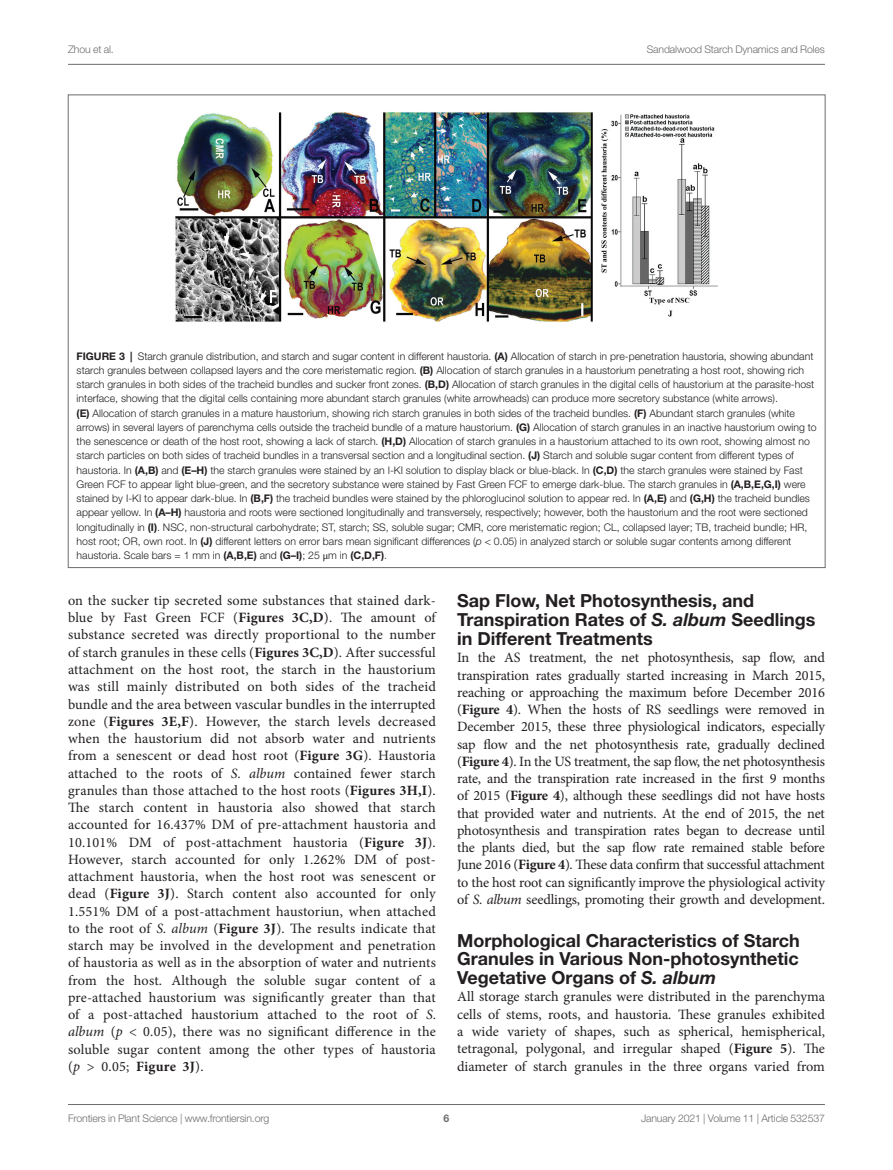
<style>
.page{position:relative;width:893px;height:1170px;background:#fff}
.page>*{position:absolute;margin:0;border:0;box-sizing:border-box;transform-origin:0 0}
.HEAD_2{font:700 18px/18.8px "Helvetica Neue LT Std";color:#231f20}
.TEXT_FLUSH{font:14.25px/17.2px "Minion Pro";letter-spacing:-.005em;color:#231f20;text-align:justify}
.FIG_LEG{font:300 10.5px/14.2px "Helvetica Neue LT Std";color:#231f20}
.t1{font:300 10.5px "Helvetica Neue LT Std";letter-spacing:-.015em;color:#6c6d70}
.t2{font:700 10.5px "Helvetica Neue LT Std";color:#6c6d70}
.s1{font-weight:700}
.s2{font-style:italic}
.s3{font-family:"STIX General";font-weight:400}
</style>
<div class="page">
<hr style="left:68px;top:64px;width:757px;height:1px;background:#6c6d70">
<hr style="left:68px;top:1104px;width:757px;height:1px;background:#6c6d70">
<img style="left:175px;top:112px;width:543px;height:210px">
<p class="t1" style="left:68px;top:42px;width:47px">Zhou et al.</p>
<p class="t1" style="left:647px;top:42px;width:180px">Sandalwood Starch Dynamics and Roles</p>
<p class="FIG_LEG" style="left:77px;top:348px;width:742px"><span class="s1">FIGURE 3 |</span> Starch granule distribution, and starch and sugar content in different haustoria. <span class="s1">(A)</span> Allocation of starch in pre-penetration haustoria, showing abundant starch granules between collapsed layers and the core meristematic region. <span class="s1">(B)</span> Allocation of starch granules in a haustorium penetrating a host root, showing rich starch granules in both sides of the tracheid bundles and sucker front zones. <span class="s1">(B,D)</span> Allocation of starch granules in the digital cells of haustorium at the parasite-host interface, showing that the digital cells containing more abundant starch granules (white arrowheads) can produce more secretory substance (white arrows).<br><span class="s1">(E)</span> Allocation of starch granules in a mature haustorium, showing rich starch granules in both sides of the tracheid bundles. <span class="s1">(F)</span> Abundant starch granules (white arrows) in several layers of parenchyma cells outside the tracheid bundle of a mature haustorium. <span class="s1">(G)</span> Allocation of starch granules in an inactive haustorium owing to the senescence or death of the host root, showing a lack of starch. <span class="s1">(H,D)</span> Allocation of starch granules in a haustorium attached to its own root, showing almost no starch particles on both sides of tracheid bundles in a transversal section and a longitudinal section. <span class="s1">(J)</span> Starch and soluble sugar content from different types of haustoria. In <span class="s1">(A,B)</span> and <span class="s1">(E–H)</span> the starch granules were stained by an I-KI solution to display black or blue-black. In <span class="s1">(C,D)</span> the starch granules were stained by Fast Green FCF to appear light blue-green, and the secretory substance were stained by Fast Green FCF to emerge dark-blue. The starch granules in <span class="s1">(A,B,E,G,I)</span> were stained by I-KI to appear dark-blue. In <span class="s1">(B,F)</span> the tracheid bundles were stained by the phloroglucinol solution to appear red. In <span class="s1">(A,E)</span> and <span class="s1">(G,H)</span> the tracheid bundles appear yellow. In <span class="s1">(A–H)</span> haustoria and roots were sectioned longitudinally and transversely, respectively; however, both the haustorium and the root were sectioned longitudinally in <span class="s1">(I)</span>. NSC, non-structural carbohydrate; ST, starch; SS, soluble sugar; CMR, core meristematic region; CL, collapsed layer; TB, tracheid bundle; HR, host root; OR, own root. In <span class="s1">(J)</span> different letters on error bars mean significant differences (<span class="s2">p</span> &lt; 0.05) in analyzed starch or soluble sugar contents among different haustoria. Scale bars = 1 mm in <span class="s1">(A,B,E)</span> and <span class="s1">(G–I)</span>; 25 <span class="s3">μ</span>m in <span class="s1">(C,D,F)</span>.</p>
<p class="TEXT_FLUSH" style="left:68px;top:592px;width:370px">on the sucker tip secreted some substances that stained dark&shy;blue by Fast Green FCF (<span class="s1">Figures 3C,D</span>). The amount of substance secreted was directly proportional to the number of starch granules in these cells (<span class="s1">Figures 3C,D</span>). After successful attachment on the host root, the starch in the haustorium was still mainly distributed on both sides of the tracheid bundle and the area between vascular bundles in the interrupted zone (<span class="s1">Figures 3E,F</span>). However, the starch levels decreased when the haustorium did not absorb water and nutrients from a senescent or dead host root (<span class="s1">Figure 3G</span>). Haustoria attached to the roots of <span class="s2">S. album</span> contained fewer starch granules than those attached to the host roots (<span class="s1">Figures 3H,I</span>).<br>The starch content in haustoria also showed that starch accounted for 16.437% DM of pre-attachment haustoria and 10.101% DM of post-attachment haustoria (<span class="s1">Figure 3J</span>).<br>However, starch accounted for only 1.262% DM of post&shy;attachment haustoria, when the host root was senescent or dead (<span class="s1">Figure 3J</span>). Starch content also accounted for only 1.551% DM of a post-attachment haustoriun, when attached to the root of <span class="s2">S. album</span> (<span class="s1">Figure 3J</span>). The results indicate that starch may be involved in the development and penetration of haustoria as well as in the absorption of water and nutrients from the host. Although the soluble sugar content of a pre-attached haustorium was significantly greater than that of a post-attached haustorium attached to the root of <span class="s2">S. album</span> (<span class="s2">p</span> &lt; 0.05), there was no significant difference in the soluble sugar content among the other types of haustoria (<span class="s2">p</span> &gt; 0.05; <span class="s1">Figure 3J</span>).</p>
<p class="HEAD_2" style="left:457px;top:591px;width:360px">Sap Flow, Net Photosynthesis, and<br>Transpiration Rates of <span class="s2">S. album</span> Seedlings in Different Treatments</p>
<p class="TEXT_FLUSH" style="left:457px;top:649px;width:369px">In the AS treatment, the net photosynthesis, sap flow, and transpiration rates gradually started increasing in March 2015, reaching or approaching the maximum before December 2016 (<span class="s1">Figure 4</span>). When the hosts of RS seedlings were removed in December 2015, these three physiological indicators, especially sap flow and the net photosynthesis rate, gradually declined (<span class="s1">Figure 4</span>). In the US treatment, the sap flow, the net photosynthesis rate, and the transpiration rate increased in the first 9 months of 2015 (<span class="s1">Figure 4</span>), although these seedlings did not have hosts that provided water and nutrients. At the end of 2015, the net photosynthesis and transpiration rates began to decrease until the plants died, but the sap flow rate remained stable before June 2016 (<span class="s1">Figure 4</span>). These data confirm that successful attachment to the host root can significantly improve the physiological activity of <span class="s2">S. album</span> seedlings, promoting their growth and development.</p>
<p class="HEAD_2" style="left:457px;top:930px;width:344px;text-align:justify">Morphological Characteristics of Starch Granules in Various Non-photosynthetic Vegetative Organs of <span class="s2">S. album</span></p>
<p class="TEXT_FLUSH" style="left:457px;top:988px;width:369px">All storage starch granules were distributed in the parenchyma cells of stems, roots, and haustoria. These granules exhibited a wide variety of shapes, such as spherical, hemispherical, tetragonal, polygonal, and irregular shaped (<span class="s1">Figure 5</span>). The diameter of starch granules in the three organs varied from</p>
<p class="t1" style="left:68px;top:1111px;width:203px">Frontiers in Plant Science | www.frontiersin.org</p>
<p class="t2" style="left:444px;top:1111px;width:7px">6</p>
<p class="t1" style="left:641px;top:1111px;width:185px">January 2021 | Volume 11 | Article 532537</p>
</div>
